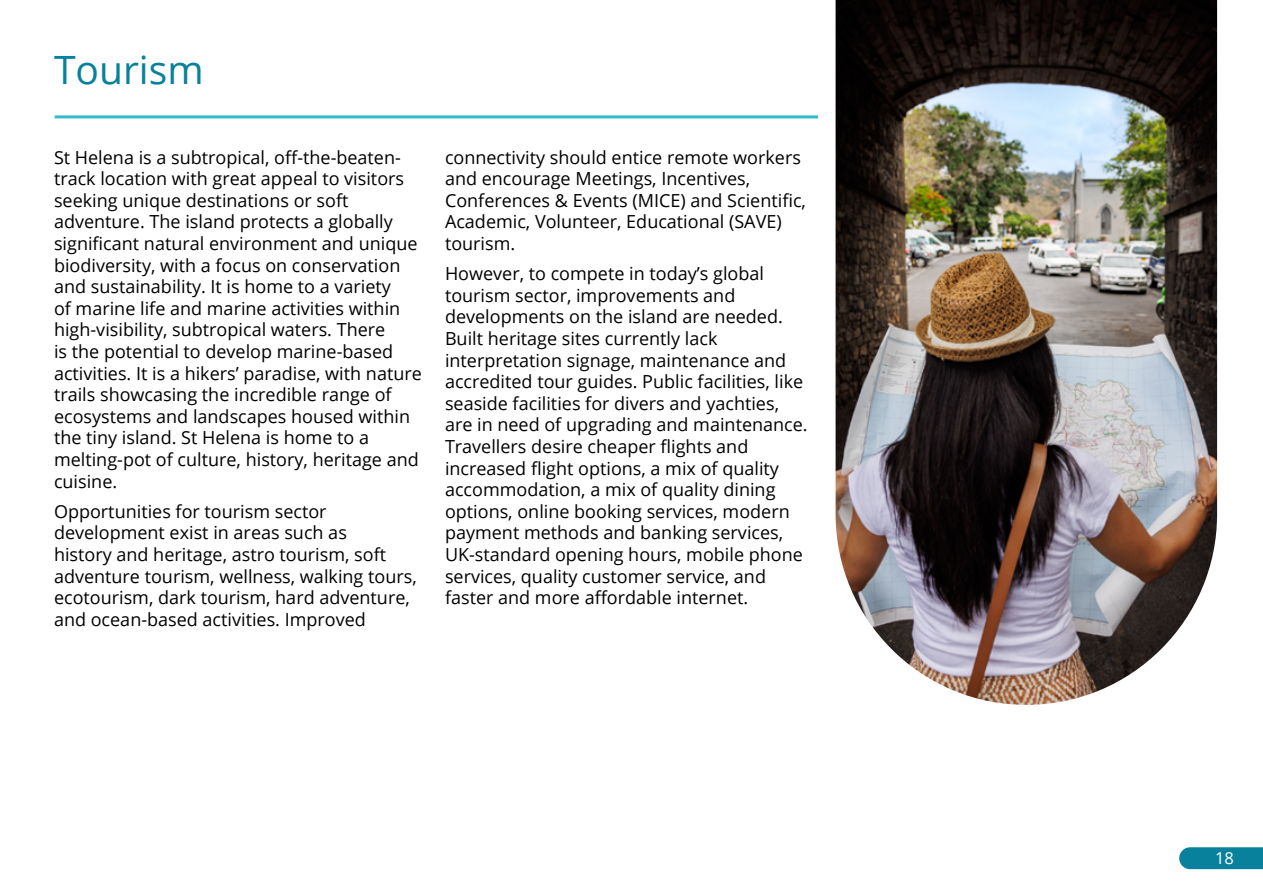
<style>
.page{position:relative;width:1263px;height:893px;background:#fff}
.page>*{position:absolute;margin:0;border:0;box-sizing:border-box;transform-origin:0 0}
.t1{font:39px "Open Sans";color:#08819c}
.t2{font:18px/21.6px "Open Sans";color:#000}
.t3{font:16.5px "Open Sans";color:#fff}
</style>
<div class="page">
<svg style="left:1179px;top:847px;width:84px;height:22px;background:#1286a0"></svg>
<img style="left:835px;top:0;width:382px;height:705px">
<hr style="left:55px;top:115px;width:763px;height:3px;background:#2fbdca">
<h1 class="t1" style="left:54px;top:43px;width:151px">Tourism</h1>
<p class="t2" style="left:54px;top:146px;width:369px">St Helena is a subtropical, off-the-beaten&shy;track location with great appeal to visitors seeking unique destinations or soft adventure. The island protects a globally significant natural environment and unique biodiversity, with a focus on conservation and sustainability. It is home to a variety<br>of marine life and marine activities within high-visibility, subtropical waters. There<br>is the potential to develop marine-based activities. It is a hikers’ paradise, with nature trails showcasing the incredible range of ecosystems and landscapes housed within the tiny island. St Helena is home to a melting-pot of culture, history, heritage and cuisine.</p>
<p class="t2" style="left:54px;top:500px;width:364px">Opportunities for tourism sector development exist in areas such as<br>history and heritage, astro tourism, soft adventure tourism, wellness, walking tours, ecotourism, dark tourism, hard adventure, and ocean-based activities. Improved</p>
<p class="t2" style="left:445px;top:146px;width:362px">connectivity should entice remote workers and encourage Meetings, Incentives, Conferences &amp; Events (MICE) and Scientific, Academic, Volunteer, Educational (SAVE) tourism.</p>
<p class="t2" style="left:445px;top:262px;width:364px">However, to compete in today’s global tourism sector, improvements and developments on the island are needed.<br>Built heritage sites currently lack interpretation signage, maintenance and accredited tour guides. Public facilities, like seaside facilities for divers and yachties, are in need of upgrading and maintenance.<br>Travellers desire cheaper flights and increased flight options, a mix of quality accommodation, a mix of quality dining options, online booking services, modern payment methods and banking services, UK-standard opening hours, mobile phone services, quality customer service, and faster and more affordable internet.</p>
<p class="t3" style="left:1215px;top:847px;width:20px">18</p>
</div>
